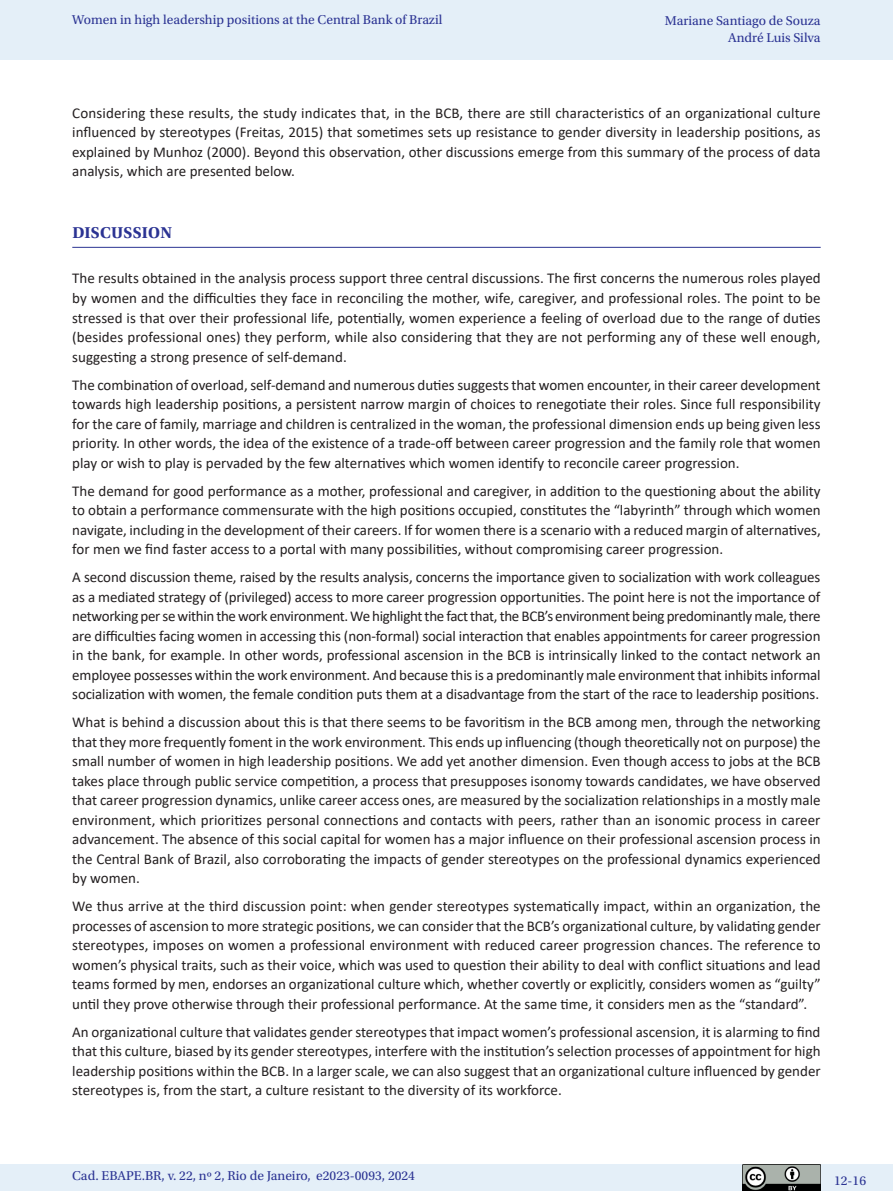
<style>
.page{position:relative;width:893px;height:1191px;background:#fff}
.page>*{position:absolute;margin:0;border:0;box-sizing:border-box;transform-origin:0 0}
._07_1_sub_1{font:700 16.5px "Utopia Std";letter-spacing:.01em;color:#2b3393}
._06_0_texto{font:15px/19.5px "Calibri";color:#231f20;text-align:justify}
.t1{font:13.5px/16.5px "Utopia Std";color:#2b3393;text-align:right}
</style>
<div class="page">
<div style="left:0;top:0;width:893px;height:60px;background:#e4eff8"></div>
<div style="left:0;top:1164px;width:893px;height:27px;background:#e4eff8"></div>
<img style="left:743px;top:1164px;width:78px;height:27px">
<hr style="left:72px;top:247px;width:749px;height:1px;background:#2b3393">
<p class="t1" style="left:72px;top:11px;width:372px">Women in high leadership positions at the Central Bank of Brazil</p>
<p class="t1" style="left:665px;top:13px;width:157px">Mariane Santiago de Souza<br>André Luis Silva</p>
<p class="_06_0_texto" style="left:72px;top:102px;width:750px">Considering these results, the study indicates that, in the BCB, there are still characteristics of an organizational culture influenced by stereotypes (Freitas, 2015) that sometimes sets up resistance to gender diversity in leadership positions, as explained by Munhoz (2000). Beyond this observation, other discussions emerge from this summary of the process of data analysis, which are presented below.</p>
<p class="_07_1_sub_1" style="left:72px;top:223px;width:101px">DISCUSSION</p>
<p class="_06_0_texto" style="left:72px;top:268px;width:750px">The results obtained in the analysis process support three central discussions. The first concerns the numerous roles played by women and the difficulties they face in reconciling the mother, wife, caregiver, and professional roles. The point to be stressed is that over their professional life, potentially, women experience a feeling of overload due to the range of duties (besides professional ones) they perform, while also considering that they are not performing any of these well enough, suggesting a strong presence of self-demand.</p>
<p class="_06_0_texto" style="left:72px;top:374px;width:750px">The combination of overload, self-demand and numerous duties suggests that women encounter, in their career development towards high leadership positions, a persistent narrow margin of choices to renegotiate their roles. Since full responsibility for the care of family, marriage and children is centralized in the woman, the professional dimension ends up being given less priority. In other words, the idea of the existence of a trade-off between career progression and the family role that women play or wish to play is pervaded by the few alternatives which women identify to reconcile career progression.</p>
<p class="_06_0_texto" style="left:72px;top:480px;width:750px">The demand for good performance as a mother, professional and caregiver, in addition to the questioning about the ability to obtain a performance commensurate with the high positions occupied, constitutes the “labyrinth” through which women navigate, including in the development of their careers. If for women there is a scenario with a reduced margin of alternatives, for men we find faster access to a portal with many possibilities, without compromising career progression.</p>
<p class="_06_0_texto" style="left:72px;top:567px;width:750px">A second discussion theme, raised by the results analysis, concerns the importance given to socialization with work colleagues as a mediated strategy of (privileged) access to more career progression opportunities. The point here is not the importance of networking per se within the work environment. We highlight the fact that, the BCB’s environment being predominantly male, there are difficulties facing women in accessing this (non-formal) social interaction that enables appointments for career progression in the bank, for example. In other words, professional ascension in the BCB is intrinsically linked to the contact network an employee possesses within the work environment. And because this is a predominantly male environment that inhibits informal socialization with women, the female condition puts them at a disadvantage from the start of the race to leadership positions.</p>
<p class="_06_0_texto" style="left:72px;top:712px;width:750px">What is behind a discussion about this is that there seems to be favoritism in the BCB among men, through the networking that they more frequently foment in the work environment. This ends up influencing (though theoretically not on purpose) the small number of women in high leadership positions. We add yet another dimension. Even though access to jobs at the BCB takes place through public service competition, a process that presupposes isonomy towards candidates, we have observed that career progression dynamics, unlike career access ones, are measured by the socialization relationships in a mostly male environment, which prioritizes personal connections and contacts with peers, rather than an isonomic process in career advancement. The absence of this social capital for women has a major influence on their professional ascension process in the Central Bank of Brazil, also corroborating the impacts of gender stereotypes on the professional dynamics experienced by women.</p>
<p class="_06_0_texto" style="left:72px;top:896px;width:750px">We thus arrive at the third discussion point: when gender stereotypes systematically impact, within an organization, the processes of ascension to more strategic positions, we can consider that the BCB’s organizational culture, by validating gender stereotypes, imposes on women a professional environment with reduced career progression chances. The reference to women’s physical traits, such as their voice, which was used to question their ability to deal with conflict situations and lead teams formed by men, endorses an organizational culture which, whether covertly or explicitly, considers women as “guilty” until they prove otherwise through their professional performance. At the same time, it considers men as the “standard”.</p>
<p class="_06_0_texto" style="left:72px;top:1021px;width:750px">An organizational culture that validates gender stereotypes that impact women’s professional ascension, it is alarming to find that this culture, biased by its gender stereotypes, interfere with the institution’s selection processes of appointment for high leadership positions within the BCB. In a larger scale, we can also suggest that an organizational culture influenced by gender stereotypes is, from the start, a culture resistant to the diversity of its workforce.</p>
<p class="t1" style="left:72px;top:1167px;width:344px">Cad. EBAPE.BR, v. 22, nº 2, Rio de Janeiro, e2023-0093, 2024</p>
<p class="t1" style="left:834px;top:1172px;width:33px">12-16</p>
</div>
